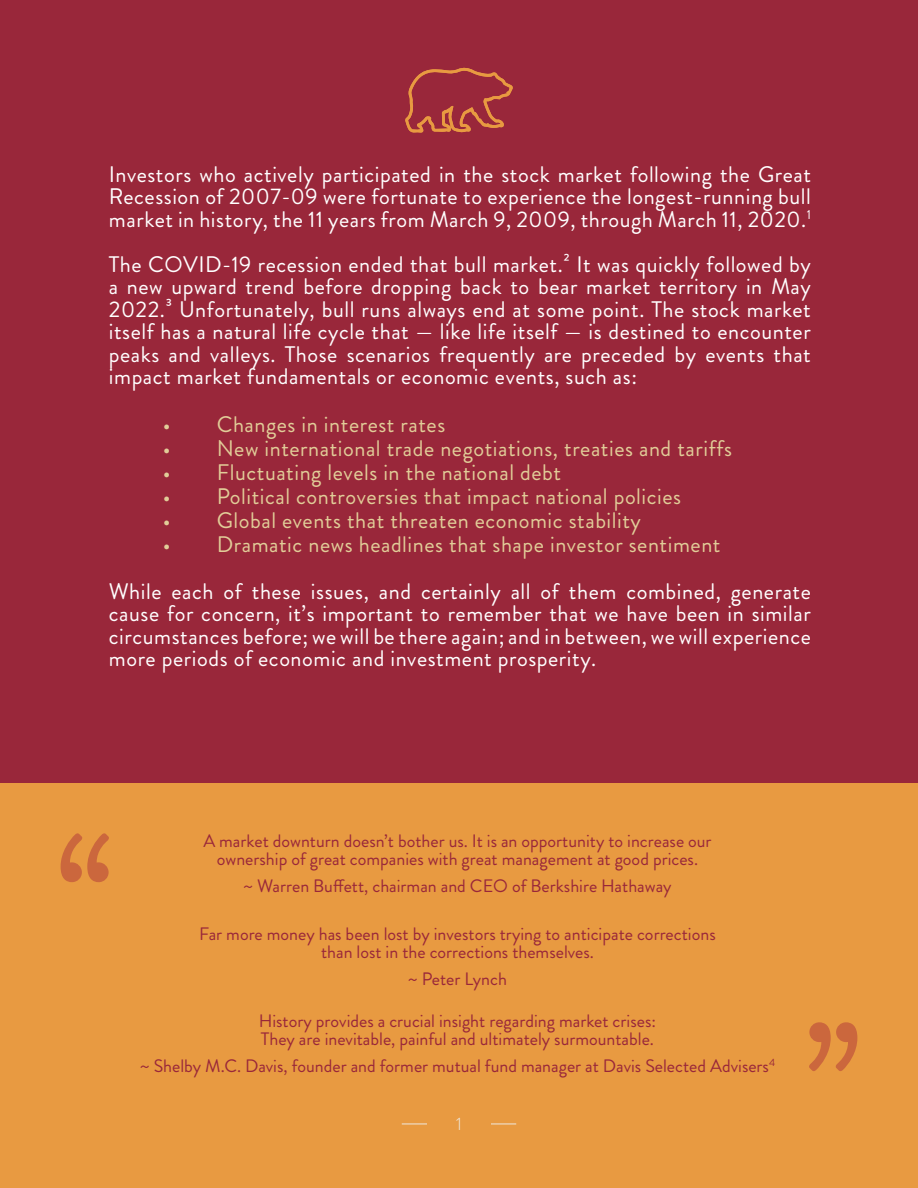
<style>
.page{position:relative;width:918px;height:1188px;background:#99273a}
.page>*{position:absolute;margin:0;border:0;box-sizing:border-box;transform-origin:0 0}
.t1{font:173.4px "Brandon Grotesque";color:#cb673d}
.t2{font:22.5px/22.5px "Brandon Grotesque";letter-spacing:.025em;color:#fff;text-align:justify}
.t3{font:22.5px "Brandon Grotesque";letter-spacing:.025em;color:#e1cd98}
.t4{font:18px/18px "Brandon Grotesque";color:#99273a;text-align:center}
.t5{font:300 18px "Brandon Grotesque";color:#eee9df}
</style>
<div class="page">
<svg style="left:405px;top:67px;width:108px;height:66px"></svg>
<div style="left:0;top:784px;width:918px;height:404px;background:#e89a41"></div>
<svg style="left:402px;top:1124px;width:25px;height:1px"></svg>
<svg style="left:491px;top:1124px;width:25px;height:1px"></svg>
<p class="t2" style="left:109px;top:163px;width:704px">Investors who actively participated in the stock market following the Great Recession of 2007-09 were fortunate to experience the longest-running bull market in history, the 11 years from March 9, 2009, through March 11, 2020.<sup>1</sup></p>
<p class="t2" style="left:109px;top:253px;width:704px">The COVID-19 recession ended that bull market.² It was quickly followed by a new upward trend before dropping back to bear market territory in May 2022.³ Unfortunately, bull runs always end at some point. The stock market itself has a natural life cycle that — like life itself — is destined to encounter peaks and valleys. Those scenarios frequently are preceded by events that impact market fundamentals or economic events, such as:</p>
<p class="t3" style="left:163px;top:409px;width:284px">• Changes in interest rates</p>
<p class="t3" style="left:163px;top:433px;width:571px">• New international trade negotiations, treaties and tariffs</p>
<p class="t3" style="left:163px;top:457px;width:400px">• Fluctuating levels in the national debt</p>
<p class="t3" style="left:163px;top:481px;width:520px">• Political controversies that impact national policies</p>
<p class="t3" style="left:163px;top:505px;width:480px">• Global events that threaten economic stability</p>
<p class="t3" style="left:163px;top:529px;width:559px">• Dramatic news headlines that shape investor sentiment</p>
<p class="t2" style="left:109px;top:580px;width:704px">While each of these issues, and certainly all of them combined, generate cause for concern, it’s important to remember that we have been in similar circumstances before; we will be there again; and in between, we will experience more periods of economic and investment prosperity.</p>
<h1 class="t1" style="left:54px;top:777px;width:64px">‘‘</h1>
<p class="t4" style="left:203px;top:833px;width:510px">A market downturn doesn’t bother us. It is an opportunity to increase our ownership of great companies with great management at good prices.</p>
<p class="t4" style="left:243px;top:878px;width:430px">~ Warren Buffett, chairman and CEO of Berkshire Hathaway</p>
<p class="t4" style="left:199px;top:926px;width:518px">Far more money has been lost by investors trying to anticipate corrections than lost in the corrections themselves.</p>
<p class="t4" style="left:408px;top:971px;width:101px">~ Peter Lynch</p>
<p class="t4" style="left:259px;top:1013px;width:399px;text-align:left">History provides a crucial insight regarding market crises:<br>They are inevitable, painful and ultimately surmountable.</p>
<p class="t4" style="left:140px;top:1058px;width:637px">~ Shelby M.C. Davis, founder and former mutual fund manager at Davis Selected Advisers<sup>4</sup></p>
<p class="t5" style="left:456px;top:1112px;width:7px">1</p>
<h1 class="t1" style="left:864px;top:1127px;width:64px;rotate:-180deg">‘‘</h1>
</div>
